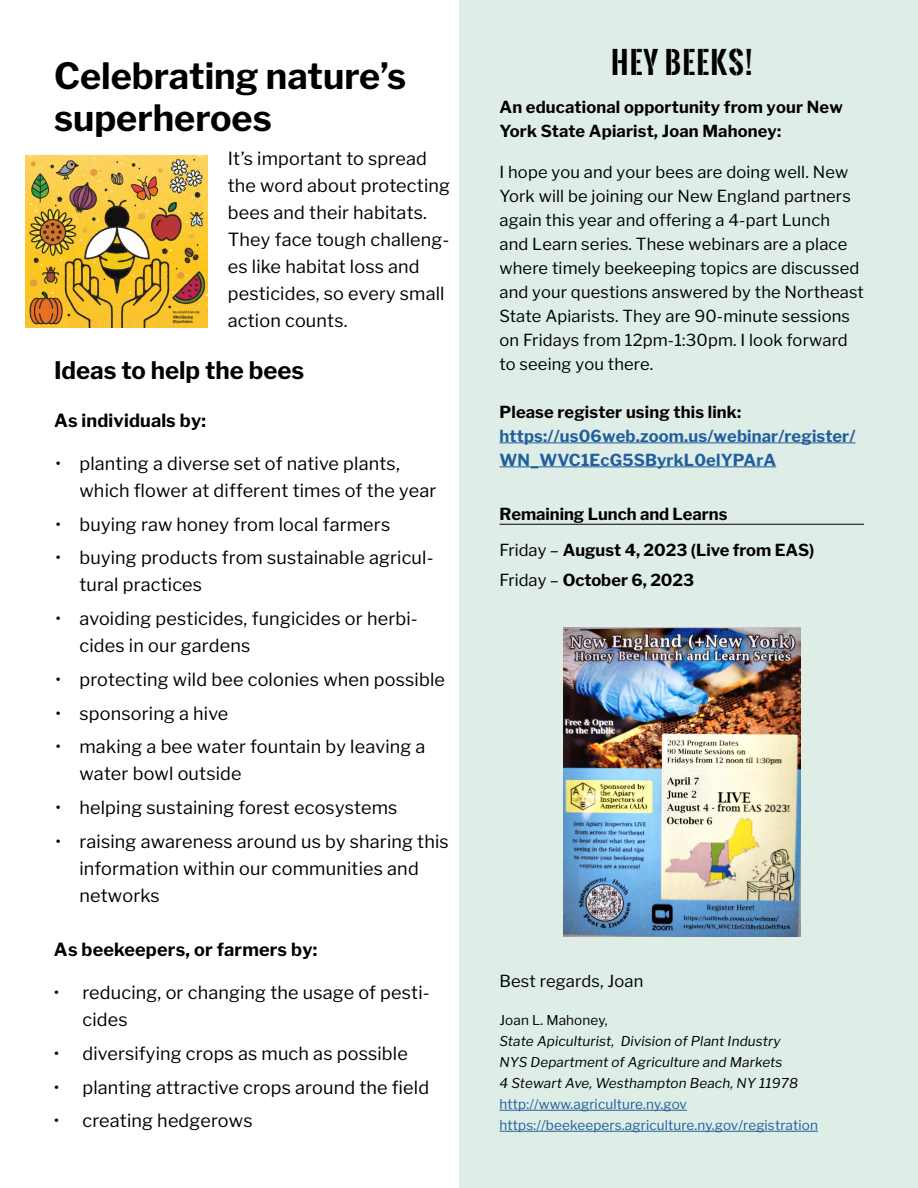
<style>
.page{position:relative;width:918px;height:1188px;background:#fff}
.page>*{position:absolute;margin:0;border:0;box-sizing:border-box;transform-origin:0 0}
.t1{font:700 36px/42px "Libre Franklin";color:#000}
.t2{font:700 30px "Oswald Stencil";letter-spacing:.04em;color:#000}
.t3{font:700 24px "Libre Franklin";color:#000}
.t4{font:18px/27px "Libre Franklin";letter-spacing:.01em;color:#000}
.t5{font:700 18px "Libre Franklin";letter-spacing:.01em;color:#000}
.t6{font:16.5px/24px "Libre Franklin";letter-spacing:.01em;color:#000}
.t7{font:700 16.5px/24px "Libre Franklin";letter-spacing:.01em;color:#000}
.t8{font:700 16.5px/24px "Libre Franklin";letter-spacing:.01em;color:#215e9e}
.t9{font:italic 13.5px/21px "Libre Franklin";letter-spacing:.01em;color:#000}
.t10{font:13.5px/21px "Libre Franklin";letter-spacing:.01em;color:#215e9e}
.t11{font:13.5px "Libre Franklin";letter-spacing:.01em;color:#000}
.s1{font-weight:400}
</style>
<div class="page">
<div style="left:459px;top:0;width:459px;height:1188px;background:#deede5"></div>
<hr style="left:500px;top:442px;width:356px;height:1px;background:#215e9e">
<hr style="left:500px;top:466px;width:276px;height:1px;background:#215e9e">
<hr style="left:500px;top:524px;width:364px;height:1px;background:#000">
<hr style="left:500px;top:1110px;width:187px;height:1px;background:#215e9e">
<hr style="left:500px;top:1131px;width:318px;height:1px;background:#215e9e">
<img style="left:563px;top:627px;width:237px;height:310px">
<img style="left:25px;top:155px;width:183px;height:172px">
<h1 class="t1" style="left:54px;top:55px;width:354px">Celebrating nature’s superheroes</h1>
<p class="t4" style="left:228px;top:145px;width:224px">It’s important to spread the word about protecting bees and their habitats.<br>They face tough challeng&shy;es like habitat loss and pesticides, so every small action counts.</p>
<h3 class="t3" style="left:54px;top:356px;width:252px">Ideas to help the bees</h3>
<p class="t5" style="left:54px;top:409px;width:153px">As individuals by:</p>
<p class="t4" style="left:79px;top:450px;width:359px;text-indent:-24px">• planting a diverse set of native plants, which flower at different times of the year</p>
<p class="t4" style="left:55px;top:511px;width:336px">• buying raw honey from local farmers</p>
<p class="t4" style="left:79px;top:544px;width:356px;text-indent:-24px">• buying products from sustainable agricul&shy;tural practices</p>
<p class="t4" style="left:79px;top:605px;width:340px;text-indent:-24px">• avoiding pesticides, fungicides or herbi&shy;cides in our gardens</p>
<p class="t4" style="left:55px;top:666px;width:391px">• protecting wild bee colonies when possible</p>
<p class="t4" style="left:55px;top:700px;width:174px">• sponsoring a hive</p>
<p class="t4" style="left:79px;top:733px;width:348px;text-indent:-24px">• making a bee water fountain by leaving a water bowl outside</p>
<p class="t4" style="left:55px;top:794px;width:343px">• helping sustaining forest ecosystems</p>
<p class="t4" style="left:79px;top:828px;width:371px;text-indent:-24px">• raising awareness around us by sharing this information within our communities and networks</p>
<p class="t5" style="left:54px;top:939px;width:265px">As beekeepers, or farmers by:</p>
<p class="t4" style="left:82px;top:979px;width:349px;text-indent:-28px">• reducing, or changing the usage of pesti&shy;cides</p>
<p class="t4" style="left:54px;top:1040px;width:355px">• diversifying crops as much as possible</p>
<p class="t4" style="left:54px;top:1074px;width:377px">• planting attractive crops around the field</p>
<p class="t4" style="left:54px;top:1107px;width:200px">• creating hedgerows</p>
<h2 class="t2" style="left:611px;top:40px;width:143px">HEY BEEKS!</h2>
<p class="t7" style="left:500px;top:95px;width:345px">An educational opportunity from your New<br>York State Apiarist, Joan Mahoney:</p>
<p class="t6" style="left:500px;top:160px;width:366px">I hope you and your bees are doing well. New York will be joining our New England partners again this year and offering a 4-part Lunch<br>and Learn series. These webinars are a place where timely beekeeping topics are discussed and your questions answered by the Northeast State Apiarists. They are 90-minute sessions on Fridays from 12pm-1:30pm. I look forward to seeing you there.</p>
<p class="t7" style="left:500px;top:400px;width:243px">Please register using this link:</p>
<p class="t8" style="left:500px;top:424px;width:358px">https://us06web.zoom.us/webinar/register/<br>WN_WVC1EcG5SByrkL0elYPArA</p>
<p class="t7" style="left:500px;top:502px;width:230px">Remaining Lunch and Learns</p>
<p class="t7" style="left:500px;top:535px;width:316px;line-height:30px"><span class="s1">Friday –</span> August 4, 2023 (Live from EAS)<br><span class="s1">Friday –</span> October 6, 2023</p>
<p class="t6" style="left:500px;top:969px;width:145px">Best regards, Joan</p>
<p class="t11" style="left:500px;top:1012px;width:110px">Joan L. Mahoney,</p>
<p class="t9" style="left:500px;top:1031px;width:300px">State Apiculturist, Division of Plant Industry<br>NYS Department of Agriculture and Markets<br>4 Stewart Ave, Westhampton Beach, NY 11978</p>
<p class="t10" style="left:500px;top:1094px;width:320px">http://www.agriculture.ny.gov https://beekeepers.agriculture.ny.gov/registration</p>
</div>
